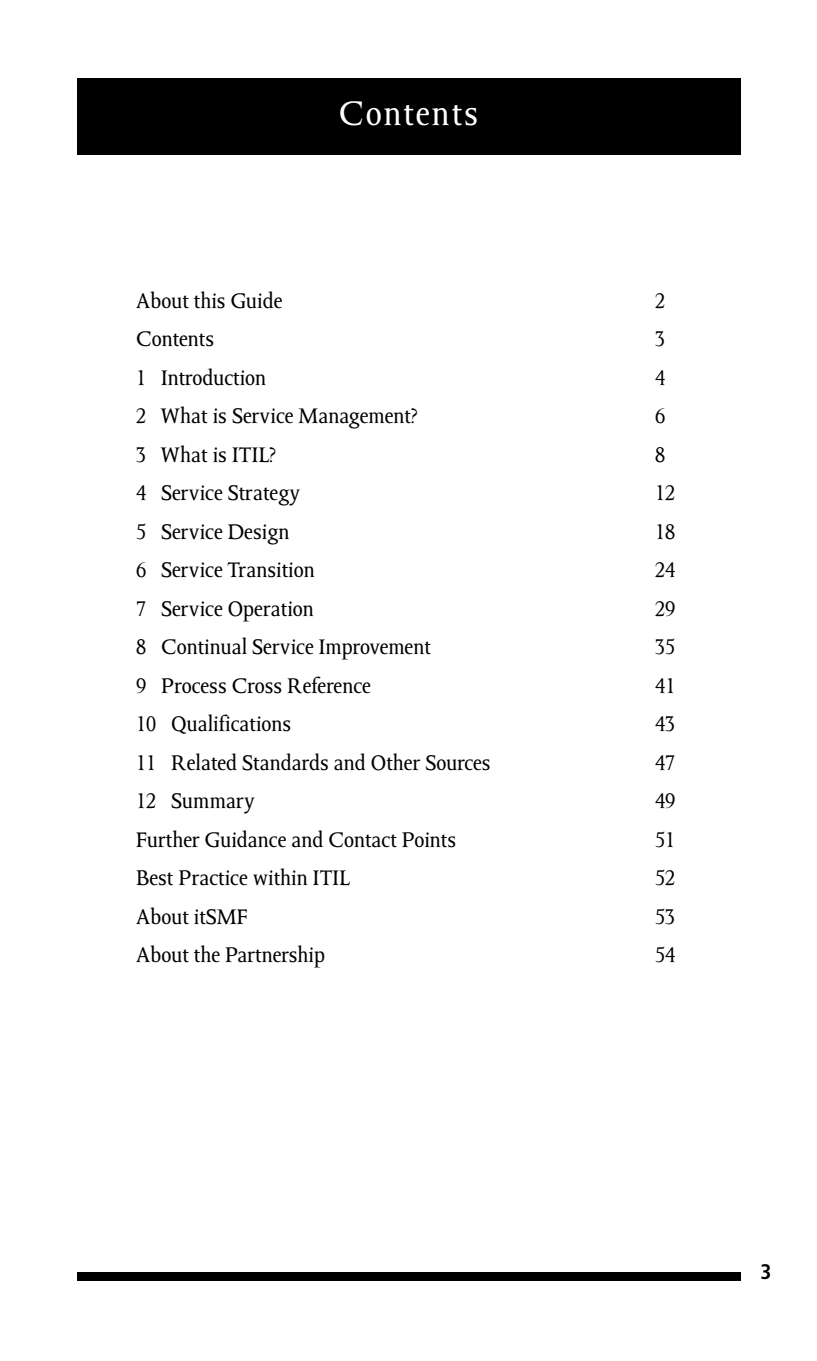
<style>
.page{position:relative;width:817px;height:1361px;background:#fff}
.page>*{position:absolute;margin:0;border:0;box-sizing:border-box;transform-origin:0 0}
.t1{font:38.7px "Octavian";letter-spacing:.05em;color:#fff}
.t2{font:24px "Octavian";color:#000}
.t3{font:700 condensed 21px "Frutiger";color:#000}
</style>
<div class="page">
<div style="left:77px;top:1272px;width:663px;height:9px;background:#000"></div>
<div style="left:77px;top:78px;width:663px;height:77px;background:#000"></div>
<h1 class="t1" style="left:339px;top:99px;width:141px">Contents</h1>
<p class="t2" style="left:136px;top:291px;width:148px">About this Guide</p>
<p class="t2" style="left:655px;top:291px;width:12px">2</p>
<p class="t2" style="left:136px;top:329px;width:80px">Contents</p>
<p class="t2" style="left:655px;top:329px;width:12px">3</p>
<p class="t2" style="left:136px;top:368px;width:132px">1 Introduction</p>
<p class="t2" style="left:655px;top:368px;width:12px">4</p>
<p class="t2" style="left:136px;top:406px;width:283px">2 What is Service Management?</p>
<p class="t2" style="left:655px;top:406px;width:12px">6</p>
<p class="t2" style="left:136px;top:445px;width:141px">3 What is ITIL?</p>
<p class="t2" style="left:655px;top:445px;width:12px">8</p>
<p class="t2" style="left:136px;top:483px;width:166px">4 Service Strategy</p>
<p class="t2" style="left:655px;top:483px;width:22px">12</p>
<p class="t2" style="left:136px;top:522px;width:155px">5 Service Design</p>
<p class="t2" style="left:655px;top:522px;width:22px">18</p>
<p class="t2" style="left:136px;top:560px;width:180px">6 Service Transition</p>
<p class="t2" style="left:655px;top:560px;width:22px">24</p>
<p class="t2" style="left:136px;top:599px;width:179px">7 Service Operation</p>
<p class="t2" style="left:655px;top:599px;width:22px">29</p>
<p class="t2" style="left:136px;top:637px;width:296px">8 Continual Service Improvement</p>
<p class="t2" style="left:655px;top:637px;width:22px">35</p>
<p class="t2" style="left:136px;top:676px;width:236px">9 Process Cross Reference</p>
<p class="t2" style="left:655px;top:676px;width:22px">41</p>
<p class="t2" style="left:136px;top:714px;width:157px">10 Qualifications</p>
<p class="t2" style="left:655px;top:714px;width:22px">43</p>
<p class="t2" style="left:136px;top:753px;width:356px">11 Related Standards and Other Sources</p>
<p class="t2" style="left:655px;top:753px;width:22px">47</p>
<p class="t2" style="left:136px;top:791px;width:120px">12 Summary</p>
<p class="t2" style="left:655px;top:791px;width:22px">49</p>
<p class="t2" style="left:136px;top:830px;width:321px">Further Guidance and Contact Points</p>
<p class="t2" style="left:655px;top:830px;width:22px">51</p>
<p class="t2" style="left:136px;top:868px;width:215px">Best Practice within ITIL</p>
<p class="t2" style="left:655px;top:868px;width:22px">52</p>
<p class="t2" style="left:136px;top:907px;width:113px">About itSMF</p>
<p class="t2" style="left:655px;top:907px;width:22px">53</p>
<p class="t2" style="left:136px;top:945px;width:190px">About the Partnership</p>
<p class="t2" style="left:655px;top:945px;width:22px">54</p>
<p class="t3" style="left:760px;top:1263px;width:12px">3</p>
</div>
